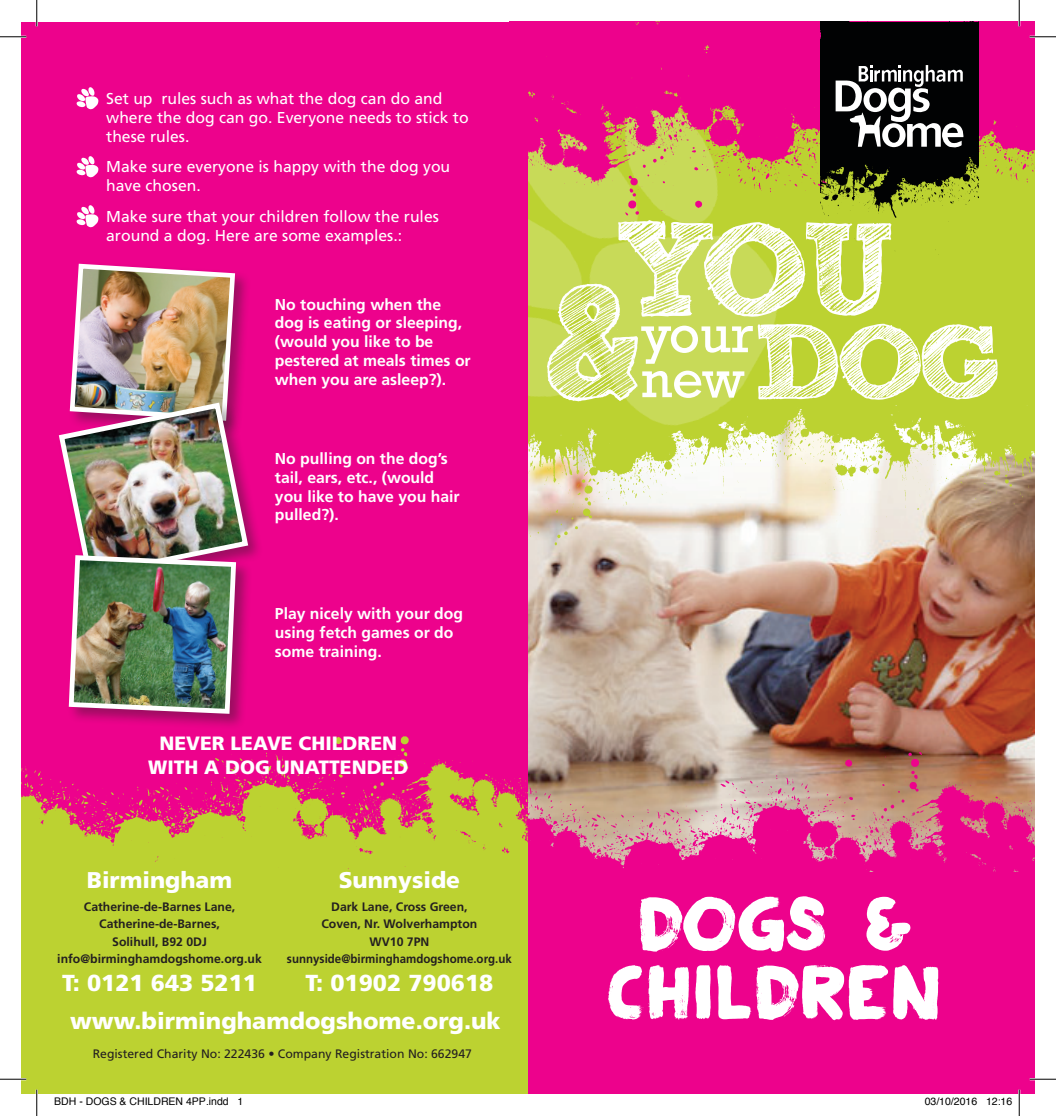
<style>
.page{position:relative;width:1056px;height:1116px;background:#fff}
.page>*{position:absolute;margin:0;border:0;box-sizing:border-box;transform-origin:0 0}
.t1{font:700 133.53px "freeversion Sketch Block";color:#fff}
.t2{font:700 107.27px "freeversion Sketch Block";color:#fff}
.t3{font:76.83px/68.2px "Plakkaat";color:#fff;text-align:center}
.t4{font:54.6px/45px "Rockwell";color:#fff}
.t5{font:900 23.1px "Frutiger";color:#fff}
.t6{font:900 22.75px "Frutiger";color:#fff}
.t7{font:900 19.25px/23.1px "Frutiger";color:#fff;text-align:center}
.t8{font:700 15.75px/18.9px "Frutiger";color:#fff}
.t9{font:15.75px/18.9px "Frutiger";color:#fff}
.t10{font:700 12.25px/17.5px "Frutiger";color:#231f20;text-align:center}
.t11{font:12.25px "Frutiger";color:#231f20}
.t12{font:10.5px "Helvetica";color:#000}
</style>
<div class="page">
<img style="left:528px;top:597px;width:506px;height:132px">
<img style="left:528px;top:729px;width:506px;height:364px">
<img style="left:528px;top:270px;width:506px;height:327px">
<img style="left:528px;top:270px;width:289px;height:209px">
<img style="left:528px;top:22px;width:506px;height:248px">
<div style="left:22px;top:22px;width:506px;height:848px;background:#ed028c"></div>
<img style="left:22px;top:736px;width:506px;height:357px">
<img style="left:76px;top:87px;width:23px;height:22px">
<img style="left:76px;top:156px;width:23px;height:22px">
<img style="left:76px;top:205px;width:23px;height:22px">
<div style="left:57px;top:400px;width:207px;height:193px;background:#231f20;opacity:.4"></div>
<svg style="left:547px;top:283px;width:91px;height:118px;background:#d7e487"></svg>
<div style="left:67px;top:553px;width:185px;height:177px;background:#231f20;opacity:.4"></div>
<img style="left:57px;top:263px;width:194px;height:453px">
<img style="left:821px;top:22px;width:157px;height:248px">
<svg style="left:835px;top:65px;width:128px;height:82px"></svg>
<hr style="left:0;top:36px;width:26px;height:2px;background:#fff">
<hr style="left:1029px;top:36px;width:27px;height:2px;background:#fff">
<hr style="left:0;top:1077px;width:26px;height:3px;background:#fff">
<hr style="left:1029px;top:1077px;width:27px;height:3px;background:#fff">
<hr style="left:36px;top:0;width:2px;height:26px;background:#fff">
<hr style="left:36px;top:1089px;width:2px;height:26px;background:#fff">
<hr style="left:1018px;top:0;width:2px;height:26px;background:#fff">
<hr style="left:1018px;top:1089px;width:2px;height:26px;background:#fff">
<svg style="left:0;top:36px;width:26px;height:1px"></svg>
<svg style="left:1029px;top:36px;width:27px;height:1px"></svg>
<svg style="left:0;top:1078px;width:26px;height:1px"></svg>
<svg style="left:1029px;top:1078px;width:27px;height:1px"></svg>
<svg style="left:36px;top:0;width:1px;height:26px"></svg>
<svg style="left:36px;top:1089px;width:1px;height:26px"></svg>
<svg style="left:1019px;top:0;width:1px;height:26px"></svg>
<svg style="left:1019px;top:1089px;width:1px;height:26px"></svg>
<p class="t9" style="left:106px;top:89px;width:364px">Set up rules such as what the dog can do and where the dog can go. Everyone needs to stick to these rules.</p>
<p class="t9" style="left:106px;top:157px;width:345px">Make sure everyone is happy with the dog you have chosen.</p>
<p class="t9" style="left:106px;top:207px;width:334px">Make sure that your children follow the rules around a dog. Here are some examples.:</p>
<p class="t8" style="left:275px;top:294px;width:197px">No touching when the dog is eating or sleeping, (would you like to be pestered at meals times or when you are asleep?).</p>
<p class="t8" style="left:275px;top:448px;width:186px">No pulling on the dog’s tail, ears, etc., (would you like to have you hair pulled?).</p>
<p class="t8" style="left:275px;top:603px;width:190px">Play nicely with your dog using fetch games or do some training.</p>
<p class="t7" style="left:148px;top:731px;width:262px">NEVER LEAVE CHILDREN<br>WITH A DOG UNATTENDED</p>
<h3 class="t6" style="left:87px;top:866px;width:147px">Birmingham</h3>
<p class="t10" style="left:57px;top:897px;width:206px">Catherine-de-Barnes Lane,<br>Catherine-de-Barnes,<br>Solihull, B92 0DJ info@birminghamdogshome.org.uk</p>
<h3 class="t5" style="left:62px;top:969px;width:197px">T: 0121 643 5211</h3>
<h3 class="t6" style="left:339px;top:866px;width:123px">Sunnyside</h3>
<p class="t10" style="left:287px;top:897px;width:226px">Dark Lane, Cross Green,<br>Coven, Nr. Wolverhampton<br>WV10 7PN sunnyside@birminghamdogshome.org.uk</p>
<h3 class="t5" style="left:305px;top:969px;width:189px">T: 01902 790618</h3>
<h3 class="t5" style="left:70px;top:1007px;width:432px">www.birminghamdogshome.org.uk</h3>
<p class="t11" style="left:93px;top:1046px;width:381px">Registered Charity No: 222436 • Company Registration No: 662947</p>
<h1 class="t1" style="left:614px;top:220px;width:283px">YOU</h1>
<h3 class="t4" style="left:641px;top:311px;width:114px">your new</h3>
<h2 class="t2" style="left:752px;top:322px;width:251px">DOG</h2>
<h3 class="t3" style="left:605px;top:885px;width:338px">DOGS &amp;<br>CHILDREN</h3>
<p class="t12" style="left:54px;top:1094px;width:191px">BDH - DOGS &amp; CHILDREN 4PP.indd 1</p>
<p class="t12" style="left:924px;top:1094px;width:89px">03/10/2016 12:16</p>
</div>
